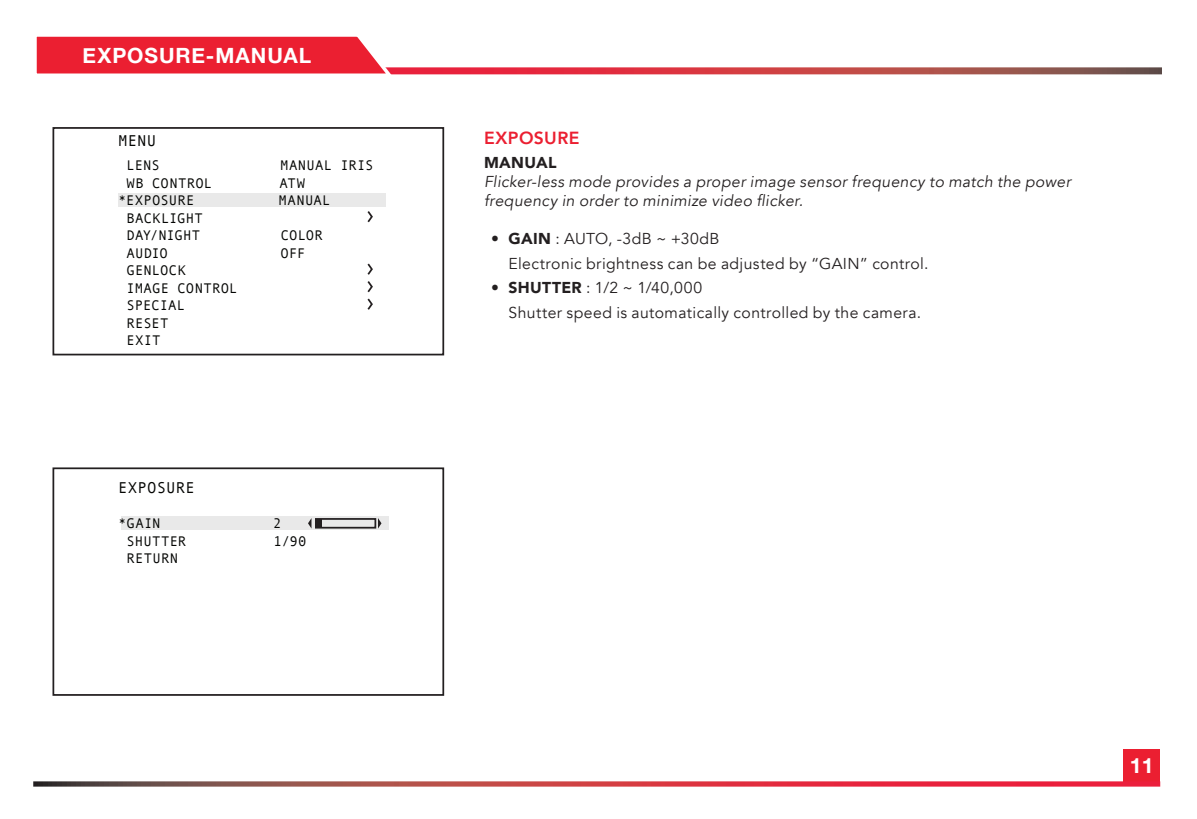
<style>
.page{position:relative;width:1197px;height:819px;background:#fff}
.page>*{position:absolute;margin:0;border:0;box-sizing:border-box;transform-origin:0 0}
.t1{font:700 21px "Helvetica Neue";letter-spacing:.045em;color:#fff}
.Paragraph{font:800 17.5px "Avenir";letter-spacing:.025em;color:#eb1f31}
.t2{font:15.75px/24.5px "Avenir";letter-spacing:.025em;color:#231f20}
.Paragraph-2{font:italic 15.75px/18.9px "Avenir";letter-spacing:.025em;color:#231f20}
.paragraphW_Bullets{font:15.75px "Andale Mono";letter-spacing:.015em;color:#040503}
.Paragraph-3{font:900 15.75px "Avenir";letter-spacing:.025em;color:#231f20}
.paragraphW_Bullets-2{font:14px "Andale Mono";letter-spacing:.01em;color:#040503}
.s1{font-weight:900}
</style>
<div class="page">
<svg style="left:397px;top:67px;width:765px;height:7px;background:#c4494e"></svg>
<div style="left:1124px;top:749px;width:36px;height:33px;background:#eb1f31"></div>
<svg style="left:36px;top:36px;width:361px;height:39px;background:#ed3a4a"></svg>
<svg style="left:33px;top:781px;width:1127px;height:6px;background:#c45259"></svg>
<div style="left:118px;top:194px;width:268px;height:13px;background:#e9e9e9"></div>
<div style="left:52px;top:127px;width:392px;height:228px;border:2px solid #231f20"></div>
<svg style="left:367px;top:211px;width:6px;height:12px"></svg>
<svg style="left:367px;top:263px;width:6px;height:47px"></svg>
<div style="left:52px;top:467px;width:392px;height:229px;border:2px solid #231f20"></div>
<div style="left:122px;top:516px;width:267px;height:14px;background:#e9e9e9"></div>
<div style="left:316px;top:519px;width:6px;height:9px;background:#231f20"></div>
<div style="left:315px;top:518px;width:61px;height:11px;border:2px solid #231f20"></div>
<svg style="left:378px;top:518px;width:4px;height:11px"></svg>
<svg style="left:308px;top:518px;width:4px;height:11px"></svg>
<p class="t1" style="left:83px;top:39px;width:230px">EXPOSURE-MANUAL</p>
<p class="paragraphW_Bullets" style="left:118px;top:130px;width:40px">MENU</p>
<p class="paragraphW_Bullets-2" style="left:126px;top:156px;width:35px">LENS</p>
<p class="paragraphW_Bullets-2" style="left:280px;top:156px;width:95px">MANUAL IRIS</p>
<p class="paragraphW_Bullets-2" style="left:127px;top:174px;width:87px">WB CONTROL</p>
<p class="paragraphW_Bullets-2" style="left:280px;top:174px;width:27px">ATW</p>
<p class="paragraphW_Bullets-2" style="left:118px;top:191px;width:78px">*EXPOSURE</p>
<p class="paragraphW_Bullets-2" style="left:279px;top:191px;width:54px">MANUAL</p>
<p class="paragraphW_Bullets-2" style="left:127px;top:209px;width:78px">BACKLIGHT</p>
<p class="paragraphW_Bullets-2" style="left:127px;top:226px;width:75px">DAY/NIGHT</p>
<p class="paragraphW_Bullets-2" style="left:281px;top:226px;width:44px">COLOR</p>
<p class="paragraphW_Bullets-2" style="left:127px;top:244px;width:43px">AUDIO</p>
<p class="paragraphW_Bullets-2" style="left:281px;top:244px;width:27px">OFF</p>
<p class="paragraphW_Bullets-2" style="left:127px;top:261px;width:61px">GENLOCK</p>
<p class="paragraphW_Bullets-2" style="left:127px;top:279px;width:113px">IMAGE CONTROL</p>
<p class="paragraphW_Bullets-2" style="left:127px;top:296px;width:60px">SPECIAL</p>
<p class="paragraphW_Bullets-2" style="left:127px;top:314px;width:44px">RESET</p>
<p class="paragraphW_Bullets-2" style="left:127px;top:331px;width:35px">EXIT</p>
<p class="paragraphW_Bullets" style="left:118px;top:478px;width:78px">EXPOSURE</p>
<p class="paragraphW_Bullets-2" style="left:118px;top:514px;width:44px">*GAIN</p>
<p class="paragraphW_Bullets-2" style="left:273px;top:514px;width:10px">2</p>
<p class="paragraphW_Bullets-2" style="left:127px;top:532px;width:61px">SHUTTER</p>
<p class="paragraphW_Bullets-2" style="left:273px;top:532px;width:35px">1/90</p>
<p class="paragraphW_Bullets-2" style="left:127px;top:549px;width:53px">RETURN</p>
<p class="Paragraph" style="left:484px;top:124px;width:97px">EXPOSURE</p>
<p class="Paragraph-3" style="left:484px;top:149px;width:74px">MANUAL</p>
<p class="Paragraph-2" style="left:484px;top:172px;width:588px">Flicker-less mode provides a proper image sensor frequency to match the power frequency in order to minimize video flicker.</p>
<p class="t2" style="left:509px;top:227px;width:422px;text-indent:-18px">• <span class="s1">GAIN</span> : AUTO, -3dB ~ +30dB<br>Electronic brightness can be adjusted by “GAIN” control.</p>
<p class="t2" style="left:509px;top:276px;width:414px;text-indent:-18px">• <span class="s1">SHUTTER</span> : 1/2 ~ 1/40,000<br>Shutter speed is automatically controlled by the camera.</p>
<h1 class="t1" style="left:1130px;top:749px;width:26px">11</h1>
</div>
